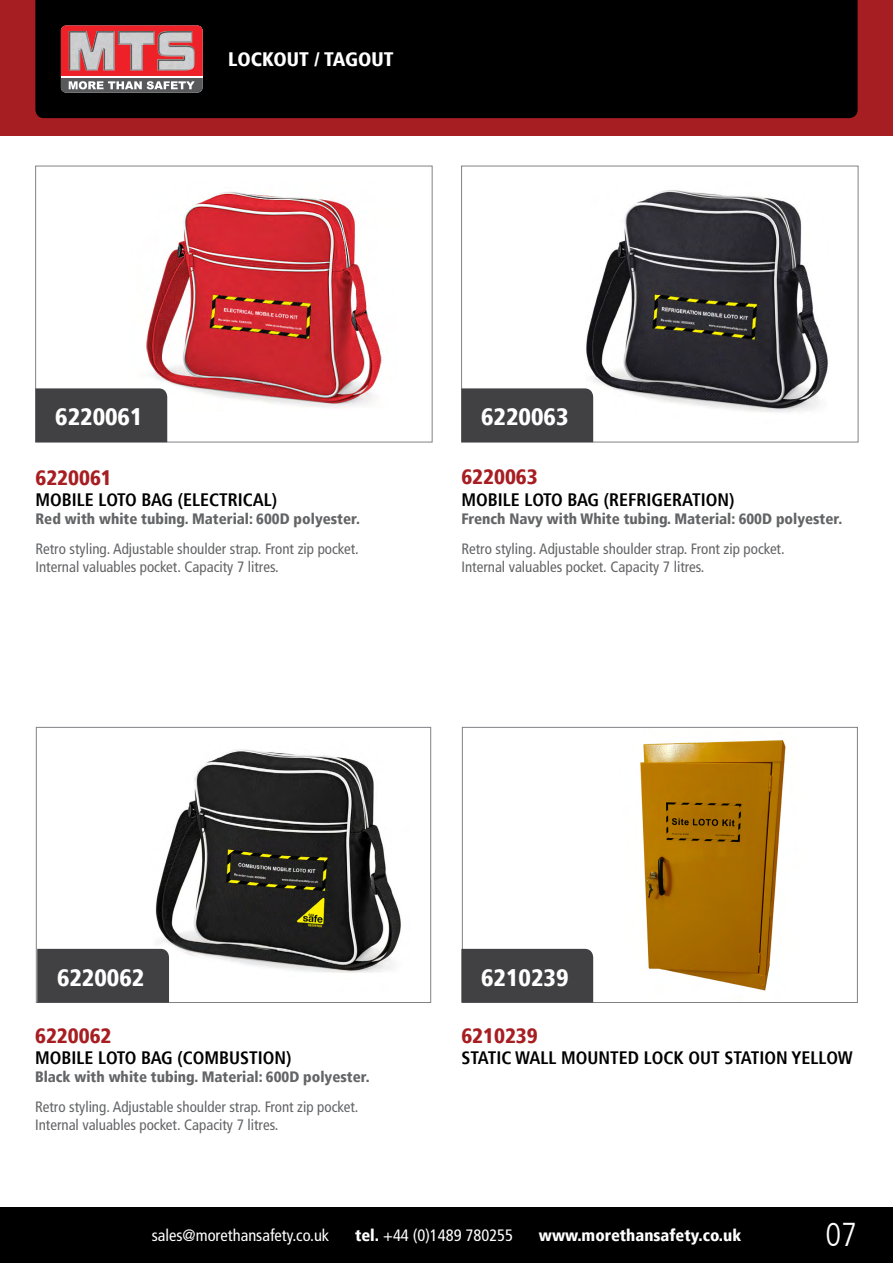
<style>
.page{position:relative;width:893px;height:1263px;background:#fff}
.page>*{position:absolute;margin:0;border:0;box-sizing:border-box;transform-origin:0 0}
.t1{font:300 condensed 33px "Frutiger LT";color:#fff}
.t2{font:900 condensed 24px "Frutiger";color:#fff}
.t3{font:900 condensed 21px "Frutiger";color:#a71e22}
.t4{font:900 condensed 19.5px "Frutiger";color:#fff}
.t5{font:700 condensed 18px "Frutiger";color:#000}
.t6{font:condensed 16.5px "Frutiger LT";color:#fff}
.t7{font:900 condensed 16.5px "Frutiger";color:#fff}
.t8{font:condensed 15px/18px "Frutiger LT";color:#636466}
.t9{font:900 condensed 15px "Frutiger LT";color:#636466}
.s1{font-family:"Frutiger";font-weight:900}
</style>
<div class="page">
<div style="left:0;top:0;width:893px;height:136px;background:#a71e22"></div>
<div style="left:35px;top:0;width:823px;height:118px;background:#000"></div>
<svg style="left:61px;top:26px;width:142px;height:67px;background:#b95255"></svg>
<img style="left:118px;top:31px;width:37px;height:40px">
<img style="left:157px;top:31px;width:38px;height:40px">
<img style="left:69px;top:31px;width:46px;height:40px">
<hr style="left:61px;top:76px;width:142px;height:2px;background:#fff">
<div style="left:0;top:1208px;width:893px;height:55px;background:#000"></div>
<img style="left:146px;top:191px;width:236px;height:221px">
<div style="left:35px;top:166px;width:397px;height:276px;border:1px solid #808285"></div>
<div style="left:35px;top:388px;width:132px;height:54px;background:#414042"></div>
<img style="left:146px;top:749px;width:255px;height:224px">
<div style="left:36px;top:727px;width:395px;height:276px;border:1px solid #808285"></div>
<div style="left:37px;top:949px;width:132px;height:54px;background:#414042"></div>
<img style="left:586px;top:190px;width:242px;height:233px">
<div style="left:461px;top:166px;width:397px;height:276px;border:1px solid #808285"></div>
<div style="left:461px;top:388px;width:132px;height:54px;background:#414042"></div>
<img style="left:558px;top:740px;width:228px;height:261px">
<div style="left:462px;top:727px;width:396px;height:276px;border:1px solid #808285"></div>
<div style="left:461px;top:949px;width:132px;height:54px;background:#414042"></div>
<h3 class="t4" style="left:228px;top:48px;width:167px">LOCKOUT / TAGOUT</h3>
<h2 class="t2" style="left:55px;top:402px;width:89px">6220061</h2>
<h3 class="t3" style="left:35px;top:465px;width:78px">6220061</h3>
<p class="t5" style="left:35px;top:489px;width:243px">MOBILE LOTO BAG (ELECTRICAL)</p>
<p class="t9" style="left:35px;top:510px;width:326px">Red with white tubing. Material: 600D polyester.</p>
<p class="t8" style="left:35px;top:540px;width:325px">Retro styling. Adjustable shoulder strap. Front zip pocket.<br>Internal valuables pocket. Capacity 7 litres.</p>
<h2 class="t2" style="left:481px;top:402px;width:89px">6220063</h2>
<h3 class="t3" style="left:461px;top:464px;width:78px">6220063</h3>
<p class="t5" style="left:461px;top:489px;width:275px">MOBILE LOTO BAG (REFRIGERATION)</p>
<p class="t9" style="left:461px;top:510px;width:383px">French Navy with White tubing. Material: 600D polyester.</p>
<p class="t8" style="left:461px;top:540px;width:325px">Retro styling. Adjustable shoulder strap. Front zip pocket.<br>Internal valuables pocket. Capacity 7 litres.</p>
<h2 class="t2" style="left:57px;top:963px;width:89px">6220062</h2>
<h3 class="t3" style="left:35px;top:1023px;width:78px">6220062</h3>
<p class="t5" style="left:35px;top:1047px;width:258px">MOBILE LOTO BAG (COMBUSTION)</p>
<p class="t9" style="left:35px;top:1068px;width:336px">Black with white tubing. Material: 600D polyester.</p>
<p class="t8" style="left:35px;top:1098px;width:325px">Retro styling. Adjustable shoulder strap. Front zip pocket.<br>Internal valuables pocket. Capacity 7 litres.</p>
<h2 class="t2" style="left:481px;top:963px;width:89px">6210239</h2>
<h3 class="t3" style="left:461px;top:1023px;width:78px">6210239</h3>
<p class="t5" style="left:461px;top:1047px;width:393px">STATIC WALL MOUNTED LOCK OUT STATION YELLOW</p>
<p class="t6" style="left:152px;top:1226px;width:179px">sales@morethansafety.co.uk</p>
<p class="t6" style="left:355px;top:1226px;width:160px"><span class="s1">tel.</span> +44 (0)1489 780255</p>
<p class="t7" style="left:539px;top:1225px;width:204px">www.morethansafety.co.uk</p>
<h1 class="t1" style="left:825px;top:1216px;width:33px">07</h1>
</div>
